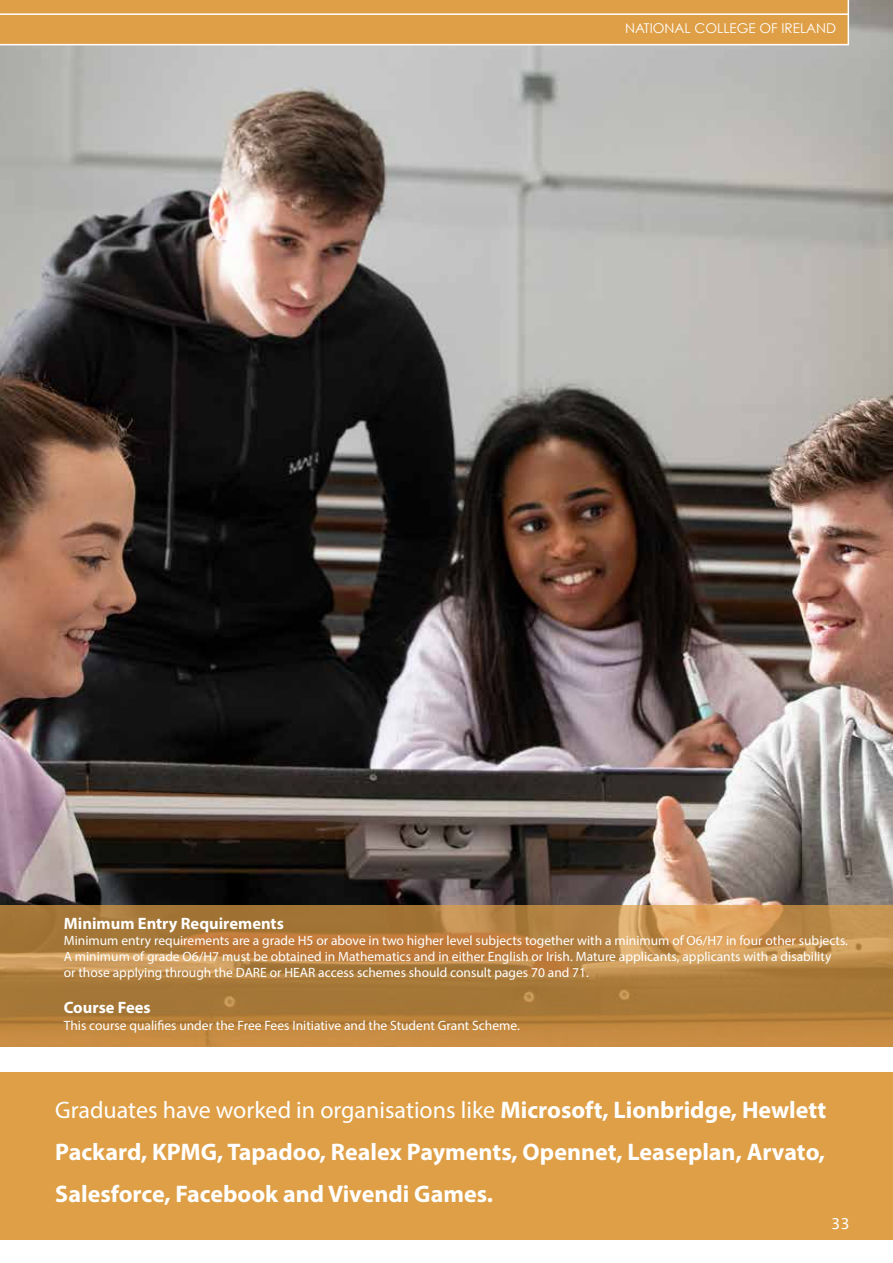
<style>
.page{position:relative;width:893px;height:1263px;background:#fff}
.page>*{position:absolute;margin:0;border:0;box-sizing:border-box;transform-origin:0 0}
.t1{font:700 24px/42px "Myriad Pro";color:#fff;text-align:justify}
.t2{font:700 16.5px "Myriad Pro";color:#fff}
.t3{font:15px "Lucida Sans";color:#fff}
.t4{font:13.5px/16.2px "Myriad Pro";color:#fff}
.t5{font:13.5px "Century Gothic";color:#fff}
.s1{font-weight:400}
</style>
<div class="page">
<img style="left:0;top:0;width:893px;height:906px">
<div style="left:0;top:1071px;width:893px;height:168px;background:#df9f46"></div>
<svg style="left:0;top:906px;width:893px;height:141px;background:#b68240"></svg>
<div style="left:0;top:0;width:849px;height:45px;background:#df9f46"></div>
<hr style="left:0;top:13px;width:848px;height:2px;background:#fff">
<p class="t5" style="left:625px;top:20px;width:213px">NATIONAL COLLEGE OF IRELAND</p>
<p class="t2" style="left:64px;top:912px;width:222px">Minimum Entry Requirements</p>
<p class="t4" style="left:64px;top:932px;width:786px">Minimum entry requirements are a grade H5 or above in two higher level subjects together with a minimum of O6/H7 in four other subjects.<br>A minimum of grade O6/H7 must be obtained in Mathematics and in either English or Irish. Mature applicants, applicants with a disability<br>or those applying through the DARE or HEAR access schemes should consult pages 70 and 71.</p>
<p class="t2" style="left:64px;top:997px;width:88px">Course Fees</p>
<p class="t4" style="left:64px;top:1017px;width:458px">This course qualifies under the Free Fees Initiative and the Student Grant Scheme.</p>
<h1 class="t1" style="left:55px;top:1088px;width:772px"><span class="s1">Graduates have worked in organisations like</span> Microsoft, Lionbridge, Hewlett Packard, KPMG, Tapadoo, Realex Payments, Opennet, Leaseplan, Arvato, Salesforce, Facebook and Vivendi Games.</h1>
<p class="t3" style="left:831px;top:1215px;width:20px">33</p>
</div>
